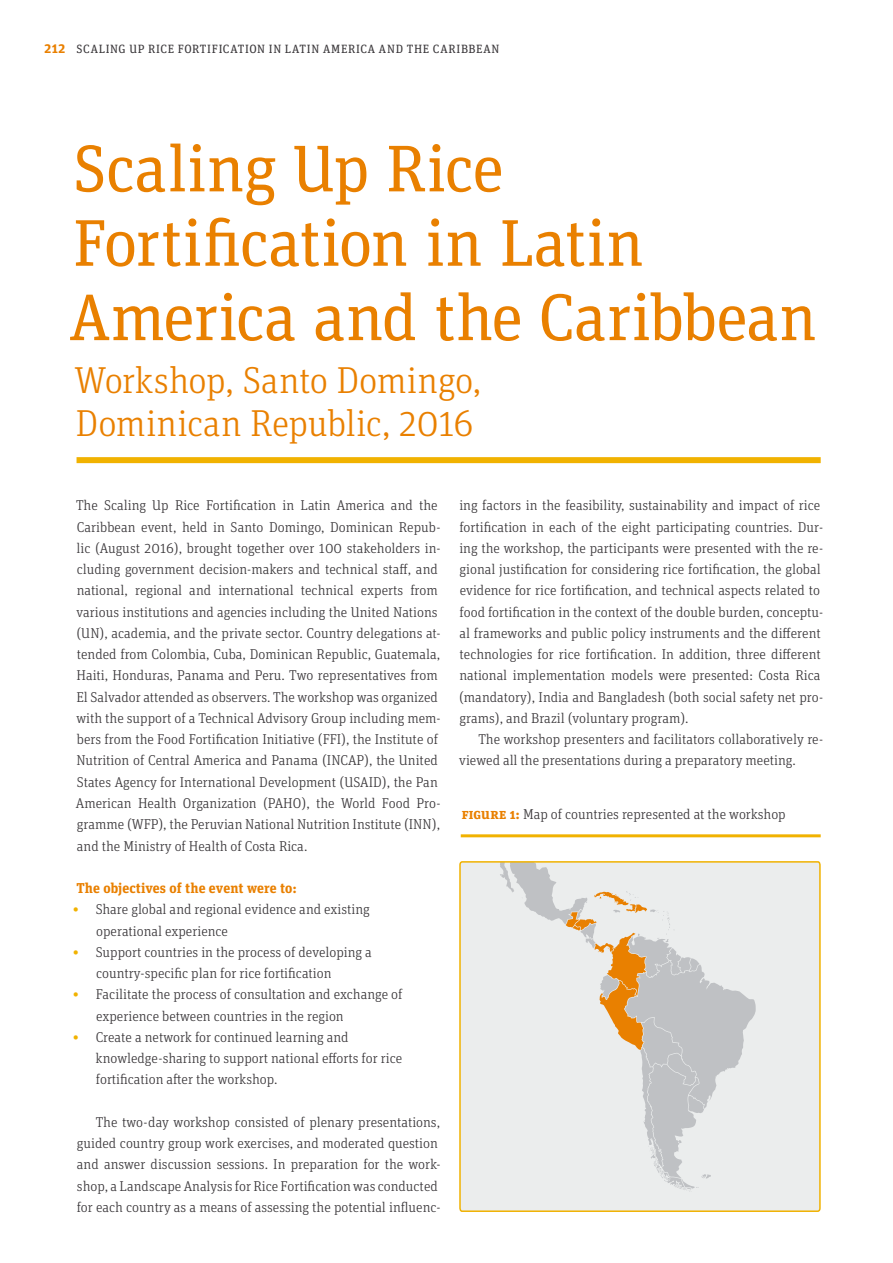
<style>
.page{position:relative;width:893px;height:1263px;background:#fff}
.page>*{position:absolute;margin:0;border:0;box-sizing:border-box;transform-origin:0 0}
.t1{font:66px/74.4px "Unit Slab Pro";letter-spacing:-.01em;color:#e98000}
.t2{font:300 37.5px/42.6px "Unit Slab Pro";letter-spacing:-.015em;color:#e98000}
.t3{font:300 14.25px/21.3px "Unit Slab Pro";color:#373437}
.t4{font:700 14.25px "Unit Slab Pro";letter-spacing:.005em;color:#e98000}
.t5{font:12px "Unit Slab Pro";letter-spacing:.06em;color:#373437}
.s1{font-weight:700;font-size:13.5px;color:#e98000}
.s2{font-weight:700;font-size:13.5px;color:#f1b200}
.s3{font-weight:700;color:#e98000}
</style>
<div class="page">
<svg style="left:459px;top:861px;width:362px;height:351px"></svg>
<hr style="left:461px;top:834px;width:360px;height:3px;background:#f1b200">
<div style="left:77px;top:457px;width:744px;height:6px;background:#f1b200"></div>
<p class="t5" style="left:45px;top:41px;width:456px"><span class="s1">212</span> SCALING UP RICE FORTIFICATION IN LATIN AMERICA AND THE CARIBBEAN</p>
<h1 class="t1" style="left:70px;top:129px;width:749px">Scaling Up Rice<br>Fortification in Latin<br>America and the Caribbean</h1>
<h2 class="t2" style="left:75px;top:358px;width:408px">Workshop, Santo Domingo,<br>Dominican Republic, 2016</h2>
<p class="t3" style="left:76px;top:494px;width:366px">The Scaling Up Rice Fortification in Latin America and the Caribbean event, held in Santo Domingo, Dominican Repub&shy;lic (August 2016), brought together over 100 stakeholders in&shy;cluding government decision-makers and technical staff, and national, regional and international technical experts from various institutions and agencies including the United Nations (UN), academia, and the private sector. Country delegations at&shy;tended from Colombia, Cuba, Dominican Republic, Guatemala, Haiti, Honduras, Panama and Peru. Two representatives from El Salvador attended as observers. The workshop was organized with the support of a Technical Advisory Group including mem&shy;bers from the Food Fortification Initiative (FFI), the Institute of Nutrition of Central America and Panama (INCAP), the United States Agency for International Development (USAID), the Pan American Health Organization (PAHO), the World Food Pro&shy;gramme (WFP), the Peruvian National Nutrition Institute (INN), and the Ministry of Health of Costa Rica.</p>
<p class="t4" style="left:76px;top:878px;width:222px">The objectives of the event were to:</p>
<p class="t3" style="left:72px;top:898px;width:299px"><span class="s2">∙</span> Share global and regional evidence and existing</p>
<p class="t3" style="left:96px;top:919px;width:134px">operational experience</p>
<p class="t3" style="left:72px;top:941px;width:301px"><span class="s2">∙</span> Support countries in the process of developing a</p>
<p class="t3" style="left:96px;top:962px;width:237px">country-specific plan for rice fortification</p>
<p class="t3" style="left:72px;top:983px;width:332px"><span class="s2">∙</span> Facilitate the process of consultation and exchange of</p>
<p class="t3" style="left:96px;top:1004px;width:249px">experience between countries in the region</p>
<p class="t3" style="left:72px;top:1026px;width:278px"><span class="s2">∙</span> Create a network for continued learning and</p>
<p class="t3" style="left:96px;top:1047px;width:308px">knowledge-sharing to support national efforts for rice</p>
<p class="t3" style="left:96px;top:1068px;width:183px">fortification after the workshop.</p>
<p class="t3" style="left:77px;top:1111px;width:365px;text-indent:19px">The two-day workshop consisted of plenary presentations, guided country group work exercises, and moderated question and answer discussion sessions. In preparation for the work&shy;shop, a Landscape Analysis for Rice Fortification was conducted for each country as a means of assessing the potential influenc-</p>
<p class="t3" style="left:459px;top:494px;width:366px">ing factors in the feasibility, sustainability and impact of rice fortification in each of the eight participating countries. Dur&shy;ing the workshop, the participants were presented with the re&shy;gional justification for considering rice fortification, the global evidence for rice fortification, and technical aspects related to food fortification in the context of the double burden, conceptu&shy;al frameworks and public policy instruments and the different technologies for rice fortification. In addition, three different national implementation models were presented: Costa Rica (mandatory), India and Bangladesh (both social safety net pro&shy;grams), and Brazil (voluntary program).</p>
<p class="t3" style="left:459px;top:728px;width:366px;text-indent:19px">The workshop presenters and facilitators collaboratively re&shy;viewed all the presentations during a preparatory meeting.</p>
<p class="t3" style="left:462px;top:802px;width:325px"><span class="s3">figure 1:</span> Map of countries represented at the workshop</p>
</div>
